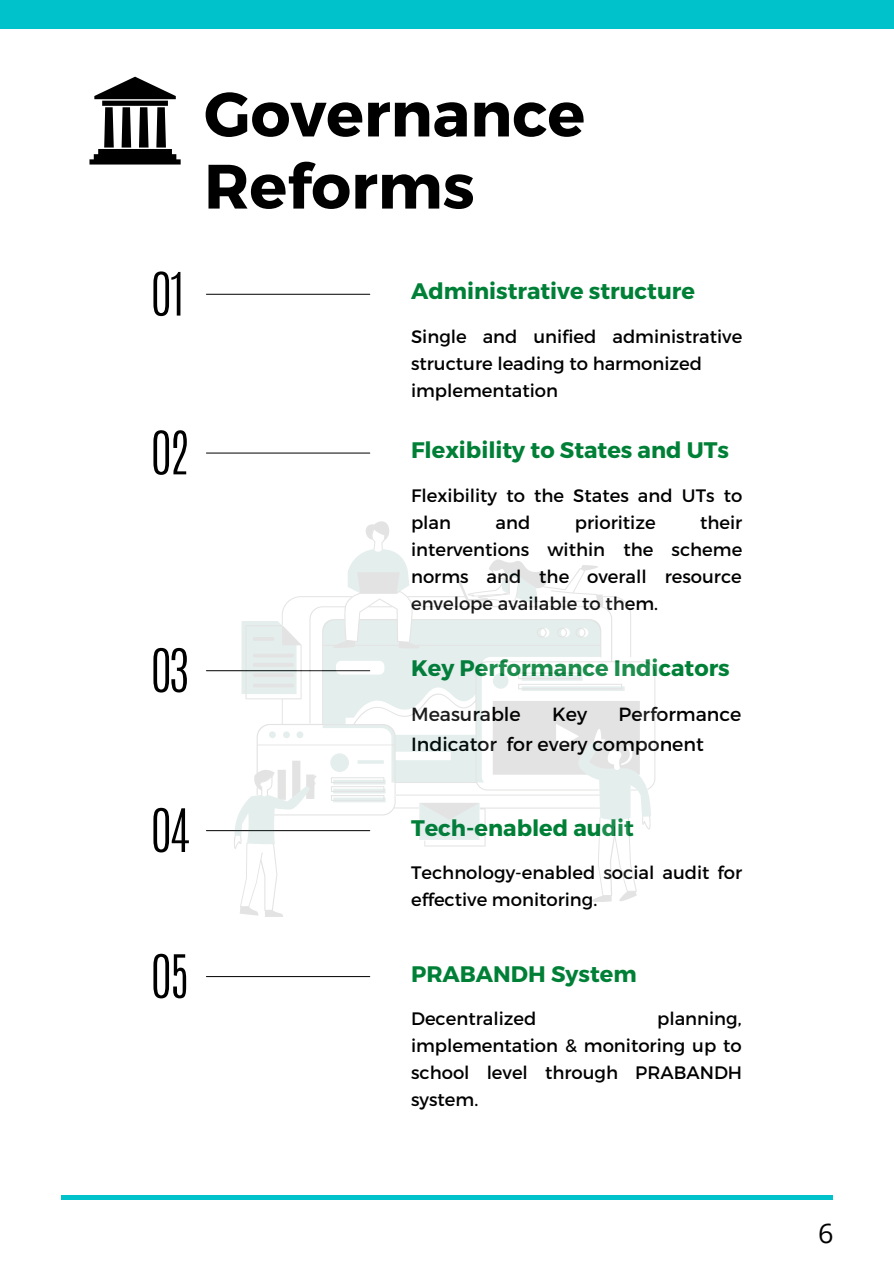
<style>
.page{position:relative;width:894px;height:1264px;background:#fff}
.page>*{position:absolute;margin:0;border:0;box-sizing:border-box;transform-origin:0 0}
.t1{font:700 62.55px/72px "Montserrat";color:#000}
.t2{font:300 50.7px "Antonio";color:#000}
.t3{font:27px "Open Sans";color:#000}
.t4{font:700 22.5px "Montserrat";color:#008037}
.t5{font:19.05px/29.2px "Montserrat";color:#000}
.t6{font:18px/27px "Montserrat";color:#000}
</style>
<div class="page">
<div style="left:0;top:0;width:893px;height:28px;background:#00c2cb"></div>
<hr style="left:206px;top:294px;width:163px;height:1px;background:#000">
<hr style="left:206px;top:452px;width:163px;height:1px;background:#000">
<hr style="left:206px;top:670px;width:163px;height:1px;background:#000">
<hr style="left:206px;top:830px;width:163px;height:1px;background:#000">
<hr style="left:206px;top:976px;width:163px;height:1px;background:#000">
<hr style="left:61px;top:1195px;width:772px;height:4px;background:#00c2cb">
<svg style="left:89px;top:77px;width:92px;height:87px"></svg>
<svg style="left:234px;top:528px;width:403px;height:382px"></svg>
<svg style="left:234px;top:558px;width:417px;height:286px"></svg>
<h1 class="t1" style="left:204px;top:75px;width:382px">Governance<br>Reforms</h1>
<h2 class="t2" style="left:152px;top:257px;width:34px">01</h2>
<h2 class="t2" style="left:152px;top:416px;width:38px">02</h2>
<h2 class="t2" style="left:152px;top:634px;width:38px">03</h2>
<h2 class="t2" style="left:152px;top:794px;width:38px">04</h2>
<h2 class="t2" style="left:152px;top:939px;width:38px">05</h2>
<p class="t4" style="left:411px;top:277px;width:285px">Administrative structure</p>
<p class="t6" style="left:411px;top:322px;width:332px">Single and unified administrative structure leading to harmonized implementation</p>
<p class="t4" style="left:411px;top:435px;width:319px">Flexibility to States and UTs</p>
<p class="t6" style="left:411px;top:481px;width:333px">Flexibility to the States and UTs to plan</p>
<p class="t6" style="left:411px;top:508px;width:332px;text-align:justify;text-indent:289px">their interventions within the scheme norms and the overall resource envelope available to them.</p>
<p class="t6" style="left:495px;top:508px;width:36px">and</p>
<p class="t6" style="left:574px;top:508px;width:82px">prioritize</p>
<p class="t4" style="left:411px;top:653px;width:320px">Key Performance Indicators</p>
<p class="t5" style="left:411px;top:699px;width:332px;text-indent:207px">Performance<br>Indicator for every component</p>
<p class="t5" style="left:411px;top:699px;width:111px">Measurable</p>
<p class="t5" style="left:552px;top:699px;width:36px">Key</p>
<p class="t4" style="left:411px;top:813px;width:224px">Tech-enabled audit</p>
<p class="t6" style="left:411px;top:858px;width:332px">Technology-enabled social audit for effective monitoring.</p>
<p class="t4" style="left:411px;top:959px;width:227px">PRABANDH System</p>
<p class="t6" style="left:411px;top:1004px;width:332px;text-align:justify;text-indent:246px">planning, implementation &amp; monitoring up to school level through PRABANDH system.</p>
<p class="t6" style="left:411px;top:1004px;width:127px">Decentralized</p>
<h3 class="t3" style="left:817px;top:1213px;width:17px">6</h3>
</div>
